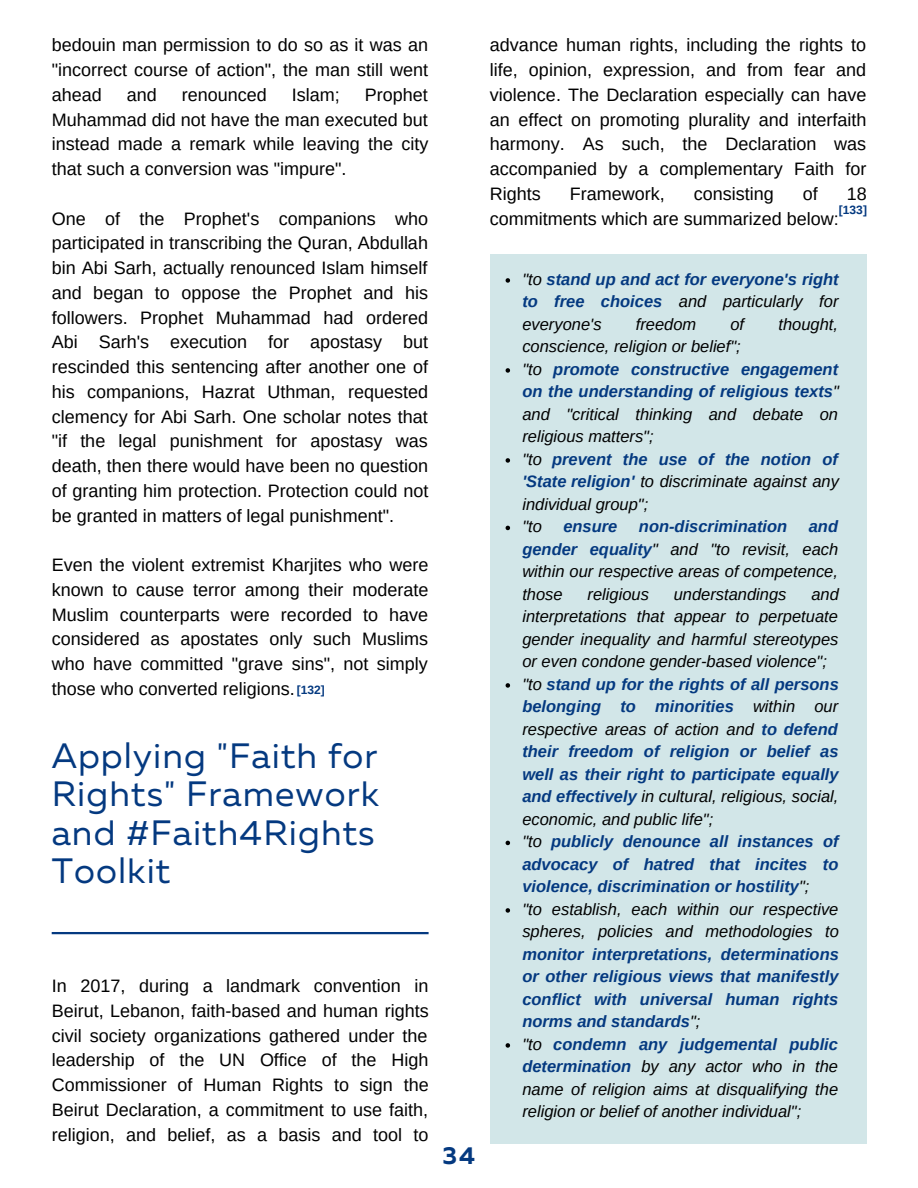
<style>
.page{position:relative;width:918px;height:1188px;background:#fff}
.page>*{position:absolute;margin:0;border:0;box-sizing:border-box;transform-origin:0 0}
.t1{font:35.25px/38.2px "Muller";letter-spacing:.03em;color:#043980}
.t2{font:700 24.45px "Muller";color:#043980}
.t3{font:18px/24.8px "Arimo";color:#000;text-align:justify}
.t4{font:italic 700 16.5px/22.5px "Arimo";color:#043980;text-align:justify}
.t5{font:italic 16.5px/22.5px "Arimo";color:#000;text-align:justify}
.t6{font:700 12px "Arimo";color:#043980}
.s1{font-weight:400;color:#000}
.s2{font-weight:700;color:#043980}
</style>
<div class="page">
<hr style="left:52px;top:932px;width:377px;height:2px;background:#043980">
<div style="left:490px;top:255px;width:377px;height:889px;background:#d2e6e8"></div>
<svg style="left:506px;top:278px;width:4px;height:5px"></svg>
<svg style="left:506px;top:368px;width:4px;height:5px"></svg>
<svg style="left:506px;top:458px;width:4px;height:5px"></svg>
<svg style="left:506px;top:526px;width:4px;height:4px"></svg>
<svg style="left:506px;top:683px;width:4px;height:5px"></svg>
<svg style="left:506px;top:841px;width:4px;height:4px"></svg>
<svg style="left:506px;top:908px;width:4px;height:5px"></svg>
<svg style="left:506px;top:1043px;width:4px;height:5px"></svg>
<p class="t3" style="left:52px;top:33px;width:378px">bedouin man permission to do so as it was an "incorrect course of action", the man still went ahead</p>
<p class="t3" style="left:52px;top:82px;width:378px;text-indent:313px">Prophet Muhammad did not have the man executed but instead made a remark while leaving the city that such a conversion was "impure".</p>
<p class="t3" style="left:52px;top:206px;width:378px">One of the Prophet's companions who participated in transcribing the Quran, Abdullah bin Abi Sarh, actually renounced Islam himself and began to oppose the Prophet and his followers. Prophet Muhammad had ordered Abi Sarh's execution for apostasy but rescinded this sentencing after another one of his companions, Hazrat Uthman, requested clemency for Abi Sarh. One scholar notes that "if the legal punishment for apostasy was death, then there would have been no question of granting him protection. Protection could not be granted in matters of legal punishment".</p>
<p class="t3" style="left:52px;top:552px;width:378px">Even the violent extremist Kharjites who were known to cause terror among their moderate Muslim counterparts were recorded to have considered as apostates only such Muslims who have committed "grave sins", not simply those who converted religions.</p>
<p class="t3" style="left:127px;top:82px;width:32px">and</p>
<p class="t3" style="left:182px;top:82px;width:87px">renounced</p>
<p class="t3" style="left:292px;top:82px;width:49px">Islam;</p>
<p class="t6" style="left:297px;top:683px;width:30px">[132]</p>
<p class="t1" style="left:52px;top:740px;width:329px">Applying "Faith for<br>Rights" Framework and #Faith4Rights<br>Toolkit</p>
<p class="t3" style="left:52px;top:973px;width:378px">In 2017, during a landmark convention in Beirut, Lebanon, faith-based and human rights civil society organizations gathered under the leadership of the UN Office of the High Commissioner of Human Rights to sign the Beirut Declaration, a commitment to use faith, religion, and belief, as a basis and tool to</p>
<p class="t3" style="left:490px;top:33px;width:378px">advance human rights, including the rights to life, opinion, expression, and from fear and violence. The Declaration especially can have an effect on promoting plurality and interfaith harmony. As such, the Declaration was accompanied by a complementary Faith for Rights</p>
<p class="t3" style="left:570px;top:181px;width:96px">Framework,</p>
<p class="t3" style="left:694px;top:181px;width:82px">consisting</p>
<p class="t3" style="left:803px;top:181px;width:16px">of</p>
<p class="t3" style="left:847px;top:181px;width:22px">18</p>
<p class="t3" style="left:490px;top:206px;width:350px">commitments which are summarized below:</p>
<p class="t6" style="left:839px;top:203px;width:30px">[133]</p>
<p class="t2" style="left:443px;top:1145px;width:34px">34</p>
<p class="t4" style="left:522px;top:268px;width:318px"><span class="s1">"to</span> stand up and act for everyone's right to free choices <span class="s1">and particularly for everyone's</span></p>
<p class="t5" style="left:636px;top:313px;width:62px">freedom</p>
<p class="t5" style="left:730px;top:313px;width:15px">of</p>
<p class="t5" style="left:778px;top:313px;width:61px">thought,</p>
<p class="t5" style="left:522px;top:335px;width:220px">conscience, religion or belief";</p>
<p class="t4" style="left:522px;top:358px;width:318px"><span class="s1">"to</span> promote constructive engagement on the understanding of religious texts<span class="s1">" and "critical thinking and debate on religious matters";</span></p>
<p class="t5" style="left:522px;top:448px;width:318px">"to <span class="s2">prevent the use of the notion of 'State religion'</span> to discriminate against any individual group";</p>
<p class="t5" style="left:522px;top:515px;width:21px">"to</p>
<p class="t4" style="left:563px;top:515px;width:56px">ensure</p>
<p class="t4" style="left:639px;top:515px;width:150px">non-discrimination</p>
<p class="t5" style="left:522px;top:515px;width:317px;text-indent:286px"><span class="s2">and gender equality</span>" and "to revisit, each within our respective areas of competence, those</p>
<p class="t5" style="left:522px;top:583px;width:318px;text-indent:289px">and interpretations that appear to perpetuate gender inequality and harmful stereotypes or even condone gender-based violence";</p>
<p class="t4" style="left:522px;top:673px;width:318px"><span class="s1">"to</span> stand up for the rights of all persons belonging to minorities <span class="s1">within our respective areas of action and</span> to defend their freedom of religion or belief as well as their right to participate equally and effectively <span class="s1">in cultural, religious, social, economic, and public life";</span></p>
<p class="t4" style="left:522px;top:830px;width:318px"><span class="s1">"to</span> publicly denounce all instances of advocacy of hatred that incites to violence, discrimination or hostility<span class="s1">";</span></p>
<p class="t4" style="left:522px;top:898px;width:318px"><span class="s1">"to establish, each within our respective spheres, policies and methodologies to </span>monitor interpretations, determinations or other religious views that manifestly conflict with universal human rights norms and standards<span class="s1">";</span></p>
<p class="t5" style="left:522px;top:1033px;width:317px">"to <span class="s2">condemn any judgemental public determination</span> by any actor who in the name of religion aims at disqualifying the religion or belief of another individual";</p>
<p class="t5" style="left:588px;top:583px;width:63px">religious</p>
<p class="t5" style="left:674px;top:583px;width:114px">understandings</p>
</div>
